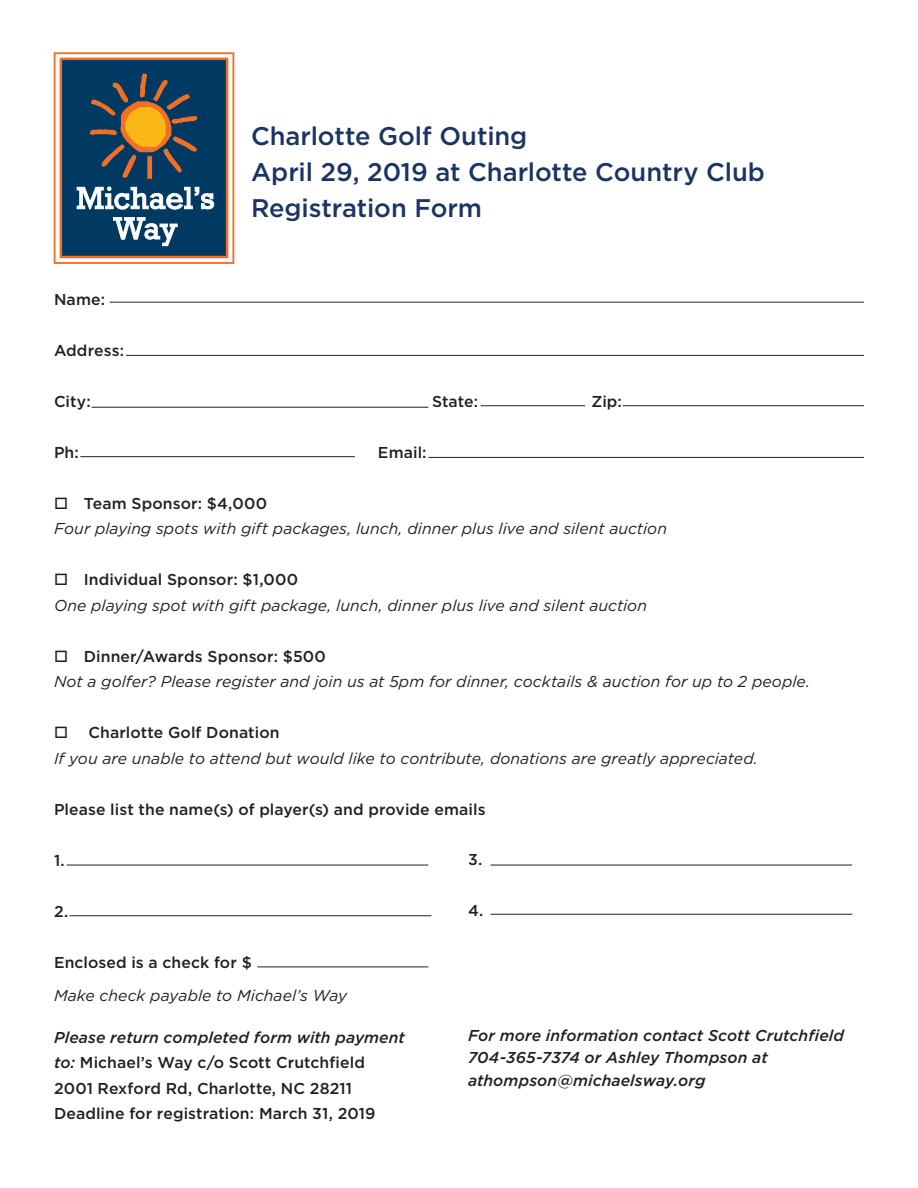
<style>
.page{position:relative;width:918px;height:1188px;background:#fff}
.page>*{position:absolute;margin:0;border:0;box-sizing:border-box;transform-origin:0 0}
.t1{font:500 25.5px "Gotham";letter-spacing:-.005em;color:#1a3564}
.t2{font:italic 15.75px/25.5px "Gotham";color:#231f20}
.t3{font:500 15.75px "Gotham";letter-spacing:.005em;color:#231f20}
.t4{font:italic 500 15.75px/22.5px "Gotham";letter-spacing:.005em;color:#231f20}
.s1{font-weight:500;font-style:normal}
.s2{font-style:normal}
</style>
<div class="page">
<svg style="left:54px;top:52px;width:180px;height:212px;background:#465a66"></svg>
<hr style="left:110px;top:302px;width:754px;height:1px;background:#231f20">
<hr style="left:126px;top:355px;width:738px;height:1px;background:#231f20">
<hr style="left:92px;top:407px;width:336px;height:1px;background:#231f20">
<hr style="left:481px;top:405px;width:104px;height:1px;background:#231f20">
<hr style="left:623px;top:405px;width:241px;height:1px;background:#231f20">
<hr style="left:80px;top:456px;width:275px;height:1px;background:#231f20">
<hr style="left:428px;top:457px;width:436px;height:1px;background:#231f20">
<hr style="left:67px;top:865px;width:361px;height:1px;background:#231f20">
<hr style="left:490px;top:865px;width:362px;height:1px;background:#231f20">
<hr style="left:70px;top:915px;width:361px;height:1px;background:#231f20">
<hr style="left:490px;top:914px;width:362px;height:1px;background:#231f20">
<hr style="left:257px;top:967px;width:171px;height:1px;background:#231f20">
<p class="t1" style="left:251px;top:119px;width:278px">Charlotte Golf Outing</p>
<p class="t1" style="left:251px;top:155px;width:515px">April 29, 2019 at Charlotte Country Club</p>
<p class="t1" style="left:251px;top:191px;width:232px">Registration Form</p>
<p class="t3" style="left:54px;top:289px;width:53px">Name:</p>
<p class="t3" style="left:54px;top:340px;width:72px">Address:</p>
<p class="t3" style="left:54px;top:391px;width:38px">City:</p>
<p class="t3" style="left:432px;top:391px;width:48px">State:</p>
<p class="t3" style="left:591px;top:391px;width:32px">Zip:</p>
<p class="t3" style="left:54px;top:442px;width:26px">Ph:</p>
<p class="t3" style="left:378px;top:442px;width:50px">Email:</p>
<p class="t2" style="left:54px;top:490px;width:614px">□ <span class="s1">Team Sponsor: $4,000<br></span>Four playing spots with gift packages, lunch, dinner plus live and silent auction</p>
<p class="t2" style="left:54px;top:566px;width:595px">□ <span class="s1">Individual Sponsor: $1,000<br></span>One playing spot with gift package, lunch, dinner plus live and silent auction</p>
<p class="t3" style="left:54px;top:646px;width:273px">□ Dinner/Awards Sponsor: $500</p>
<p class="t2" style="left:54px;top:668px;width:758px">Not a golfer? Please register and join us at 5pm for dinner, cocktails &amp; auction for up to 2 people.</p>
<p class="t3" style="left:54px;top:722px;width:227px">□ Charlotte Golf Donation</p>
<p class="t2" style="left:54px;top:745px;width:705px">If you are unable to attend but would like to contribute, donations are greatly appreciated.</p>
<p class="t3" style="left:54px;top:799px;width:433px">Please list the name(s) of player(s) and provide emails</p>
<p class="t3" style="left:54px;top:850px;width:12px">1.</p>
<p class="t3" style="left:54px;top:901px;width:16px">2.</p>
<p class="t3" style="left:54px;top:952px;width:199px">Enclosed is a check for $</p>
<p class="t2" style="left:54px;top:982px;width:295px">Make check payable to Michael’s Way</p>
<p class="t4" style="left:54px;top:1024px;width:353px;line-height:25.5px">Please return completed form with payment to: <span class="s2">Michael’s Way c/o Scott Crutchfield</span></p>
<p class="t3" style="left:54px;top:1078px;width:300px">2001 Rexford Rd, Charlotte, NC 28211</p>
<p class="t3" style="left:54px;top:1103px;width:323px">Deadline for registration: March 31, 2019</p>
<p class="t3" style="left:468px;top:850px;width:16px">3.</p>
<p class="t3" style="left:468px;top:901px;width:17px">4.</p>
<p class="t4" style="left:468px;top:1024px;width:377px">For more information contact Scott Crutchfield<br>704-365-7374 or Ashley Thompson at athompson@michaelsway.org</p>
</div>
